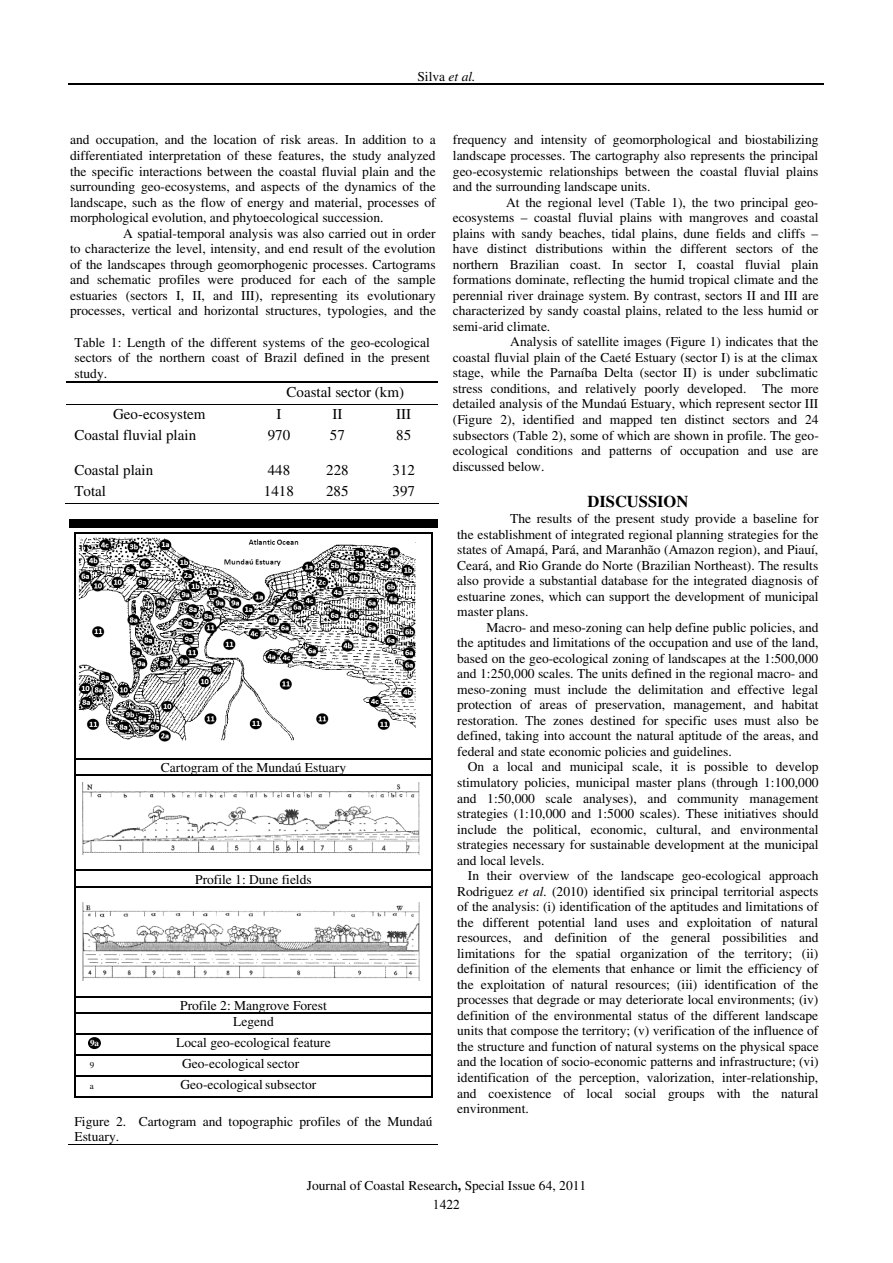
<style>
.page{position:relative;width:893px;height:1263px;background:#fff}
.page>*{position:absolute;margin:0;border:0;box-sizing:border-box;transform-origin:0 0}
.t1{font:700 16.5px "Times";color:#000}
.t2{font:15px "Times";color:#000}
.t3{font:13.5px/15.6px "Times";color:#000;text-align:justify}
.t4{font:13.5px "Times New Roman";color:#000}
.t5{font:9px "Times";color:#000}
.t6{font:700 9px "Times";color:#fff}
.s1{font-style:italic}
.s2{font-weight:700}
</style>
<div class="page">
<hr style="left:68px;top:84px;width:756px;height:1px;background:#000">
<hr style="left:66px;top:381px;width:186px;height:1px;background:#000">
<hr style="left:66px;top:382px;width:186px;height:1px;background:#000">
<hr style="left:254px;top:381px;width:184px;height:1px;background:#000">
<hr style="left:254px;top:382px;width:184px;height:1px;background:#000">
<hr style="left:66px;top:404px;width:372px;height:1px;background:#000">
<hr style="left:65px;top:504px;width:187px;height:1px;background:#000">
<hr style="left:251px;top:504px;width:55px;height:1px;background:#000">
<hr style="left:304px;top:504px;width:65px;height:1px;background:#000">
<hr style="left:368px;top:504px;width:70px;height:1px;background:#000">
<hr style="left:74px;top:532px;width:358px;height:1px;background:#000">
<hr style="left:74px;top:533px;width:2px;height:225px;background:#000">
<hr style="left:431px;top:533px;width:1px;height:225px;background:#000">
<hr style="left:74px;top:758px;width:358px;height:1px;background:#000">
<svg style="left:74px;top:759px;width:2px;height:16px"></svg>
<svg style="left:431px;top:759px;width:1px;height:16px"></svg>
<hr style="left:74px;top:775px;width:358px;height:1px;background:#000">
<hr style="left:74px;top:776px;width:2px;height:94px;background:#000">
<hr style="left:431px;top:776px;width:1px;height:94px;background:#000">
<hr style="left:74px;top:870px;width:358px;height:1px;background:#000">
<svg style="left:74px;top:871px;width:2px;height:15px"></svg>
<svg style="left:431px;top:871px;width:1px;height:15px"></svg>
<hr style="left:74px;top:886px;width:358px;height:1px;background:#000">
<hr style="left:74px;top:887px;width:2px;height:109px;background:#000">
<hr style="left:431px;top:887px;width:1px;height:109px;background:#000">
<hr style="left:74px;top:996px;width:358px;height:1px;background:#000">
<hr style="left:74px;top:1013px;width:358px;height:1px;background:#000">
<hr style="left:74px;top:1034px;width:358px;height:1px;background:#000">
<hr style="left:74px;top:1054px;width:358px;height:2px;background:#000">
<svg style="left:74px;top:997px;width:2px;height:78px"></svg>
<hr style="left:74px;top:1075px;width:358px;height:1px;background:#000">
<hr style="left:74px;top:1076px;width:2px;height:21px;background:#000">
<hr style="left:74px;top:1096px;width:357px;height:1px;background:#000">
<svg style="left:431px;top:997px;width:1px;height:100px"></svg>
<div style="left:69px;top:519px;width:368px;height:9px;background:#000"></div>
<hr style="left:68px;top:1144px;width:370px;height:1px;background:#000">
<img style="left:78px;top:537px;width:338px;height:205px">
<img style="left:83px;top:782px;width:337px;height:72px">
<img style="left:83px;top:902px;width:337px;height:78px">
<div style="left:88px;top:1037px;width:13px;height:12px;background:#000;border-radius:50%"></div>
<p class="t3" style="left:417px;top:68px;width:60px">Silva <span class="s1">et al.</span></p>
<p class="t3" style="left:70px;top:132px;width:367px">and occupation, and the location of risk areas. In addition to a differentiated interpretation of these features, the study analyzed the specific interactions between the coastal fluvial plain and the surrounding geo-ecosystems, and aspects of the dynamics of the landscape, such as the flow of energy and material, processes of morphological evolution, and phytoecological succession.</p>
<p class="t3" style="left:70px;top:225px;width:367px;text-indent:53px">A spatial-temporal analysis was also carried out in order to characterize the level, intensity, and end result of the evolution of the landscapes through geomorphogenic processes. Cartograms and schematic profiles were produced for each of the sample estuaries (sectors I, II, and III), representing its evolutionary processes, vertical and horizontal structures, typologies, and the</p>
<p class="t3" style="left:74px;top:335px;width:357px">Table 1: Length of the different systems of the geo-ecological sectors of the northern coast of Brazil defined in the present study.</p>
<p class="t2" style="left:287px;top:384px;width:119px">Coastal sector (km)</p>
<p class="t2" style="left:113px;top:406px;width:94px">Geo-ecosystem</p>
<p class="t2" style="left:276px;top:406px;width:6px">I</p>
<p class="t2" style="left:332px;top:406px;width:11px">II</p>
<p class="t2" style="left:396px;top:406px;width:16px">III</p>
<p class="t2" style="left:74px;top:427px;width:123px">Coastal fluvial plain</p>
<p class="t2" style="left:268px;top:427px;width:24px">970</p>
<p class="t2" style="left:330px;top:427px;width:17px">57</p>
<p class="t2" style="left:396px;top:427px;width:17px">85</p>
<p class="t2" style="left:74px;top:461px;width:80px">Coastal plain</p>
<p class="t2" style="left:268px;top:461px;width:24px">448</p>
<p class="t2" style="left:326px;top:461px;width:24px">228</p>
<p class="t2" style="left:393px;top:461px;width:24px">312</p>
<p class="t2" style="left:74px;top:483px;width:33px">Total</p>
<p class="t2" style="left:264px;top:483px;width:32px">1418</p>
<p class="t2" style="left:326px;top:483px;width:24px">285</p>
<p class="t2" style="left:392px;top:483px;width:24px">397</p>
<p class="t3" style="left:161px;top:759px;width:187px">Cartogram of the Mundaú Estuary</p>
<p class="t6" style="left:90px;top:1037px;width:11px">9a</p>
<p class="t3" style="left:195px;top:871px;width:118px">Profile 1: Dune fields</p>
<p class="t3" style="left:180px;top:997px;width:148px;line-height:16.6px;text-align:center">Profile 2: Mangrove Forest<br>Legend</p>
<p class="t3" style="left:176px;top:1035px;width:156px">Local geo-ecological feature</p>
<p class="t5" style="left:90px;top:1060px;width:6px">9</p>
<p class="t3" style="left:182px;top:1056px;width:118px">Geo-ecological sector</p>
<p class="t5" style="left:90px;top:1081px;width:6px">a</p>
<p class="t3" style="left:181px;top:1077px;width:137px">Geo-ecological subsector</p>
<p class="t3" style="left:74px;top:1113px;width:360px">Figure 2. Cartogram and topographic profiles of the Mundaú<br>Estuary.</p>
<p class="t3" style="left:453px;top:132px;width:367px">frequency and intensity of geomorphological and biostabilizing landscape processes. The cartography also represents the principal geo-ecosystemic relationships between the coastal fluvial plains and the surrounding landscape units.</p>
<p class="t3" style="left:506px;top:194px;width:314px">At the regional level (Table 1), the two principal geo-</p>
<p class="t3" style="left:453px;top:210px;width:367px">ecosystems – coastal fluvial plains with mangroves and coastal</p>
<p class="t3" style="left:453px;top:225px;width:367px">plains with sandy beaches, tidal plains, dune fields and cliffs –</p>
<p class="t3" style="left:453px;top:241px;width:367px">have distinct distributions within the different sectors of the</p>
<p class="t3" style="left:453px;top:256px;width:367px">northern Brazilian coast. In sector I, coastal fluvial plain</p>
<p class="t3" style="left:453px;top:272px;width:367px">formations dominate, reflecting the humid tropical climate and the</p>
<p class="t3" style="left:453px;top:287px;width:367px">perennial river drainage system. By contrast, sectors II and III are</p>
<p class="t3" style="left:453px;top:303px;width:367px">characterized by sandy coastal plains, related to the less humid or</p>
<p class="t3" style="left:453px;top:318px;width:99px">semi-arid climate.</p>
<p class="t3" style="left:510px;top:334px;width:310px">Analysis of satellite images (Figure 1) indicates that the</p>
<p class="t3" style="left:453px;top:349px;width:367px">coastal fluvial plain of the Caeté Estuary (sector I) is at the climax</p>
<p class="t3" style="left:453px;top:365px;width:367px">stage, while the Parnaíba Delta (sector II) is under subclimatic</p>
<p class="t3" style="left:453px;top:381px;width:367px">stress conditions, and relatively poorly developed. The more</p>
<p class="t3" style="left:453px;top:396px;width:367px">detailed analysis of the Mundaú Estuary, which represent sector III</p>
<p class="t3" style="left:453px;top:412px;width:367px">(Figure 2), identified and mapped ten distinct sectors and 24</p>
<p class="t3" style="left:453px;top:427px;width:367px">subsectors (Table 2), some of which are shown in profile. The geo-</p>
<p class="t3" style="left:453px;top:443px;width:367px">ecological conditions and patterns of occupation and use are</p>
<p class="t3" style="left:453px;top:458px;width:93px">discussed below.</p>
<p class="t1" style="left:587px;top:491px;width:102px">DISCUSSION</p>
<p class="t3" style="left:457px;top:511px;width:363px;text-indent:53px">The results of the present study provide a baseline for the establishment of integrated regional planning strategies for the states of Amapá, Pará, and Maranhão (Amazon region), and Piauí, Ceará, and Rio Grande do Norte (Brazilian Northeast). The results also provide a substantial database for the integrated diagnosis of estuarine zones, which can support the development of municipal master plans.</p>
<p class="t3" style="left:457px;top:619px;width:363px;text-indent:29px">Macro- and meso-zoning can help define public policies, and the aptitudes and limitations of the occupation and use of the land, based on the geo-ecological zoning of landscapes at the 1:500,000 and 1:250,000 scales. The units defined in the regional macro- and meso-zoning must include the delimitation and effective legal protection of areas of preservation, management, and habitat restoration. The zones destined for specific uses must also be defined, taking into account the natural aptitude of the areas, and federal and state economic policies and guidelines.</p>
<p class="t3" style="left:457px;top:759px;width:363px;text-indent:11px">On a local and municipal scale, it is possible to develop stimulatory policies, municipal master plans (through 1:100,000 and 1:50,000 scale analyses), and community management strategies (1:10,000 and 1:5000 scales). These initiatives should include the political, economic, cultural, and environmental strategies necessary for sustainable development at the municipal and local levels.</p>
<p class="t3" style="left:457px;top:868px;width:363px;text-indent:11px">In their overview of the landscape geo-ecological approach Rodriguez <span class="s1">et al.</span> (2010) identified six principal territorial aspects of the analysis: (i) identification of the aptitudes and limitations of the different potential land uses and exploitation of natural resources, and definition of the general possibilities and limitations for the spatial organization of the territory; (ii) definition of the elements that enhance or limit the efficiency of the exploitation of natural resources; (iii) identification of the processes that degrade or may deteriorate local environments; (iv) definition of the environmental status of the different landscape units that compose the territory; (v) verification of the influence of the structure and function of natural systems on the physical space and the location of socio-economic patterns and infrastructure; (vi) identification of the perception, valorization, inter-relationship, and coexistence of local social groups with the natural environment.</p>
<p class="t3" style="left:307px;top:1177px;width:281px">Journal of Coastal Research<span class="s2">,</span> Special Issue 64, 2011</p>
<p class="t4" style="left:433px;top:1195px;width:28px">1422</p>
</div>
